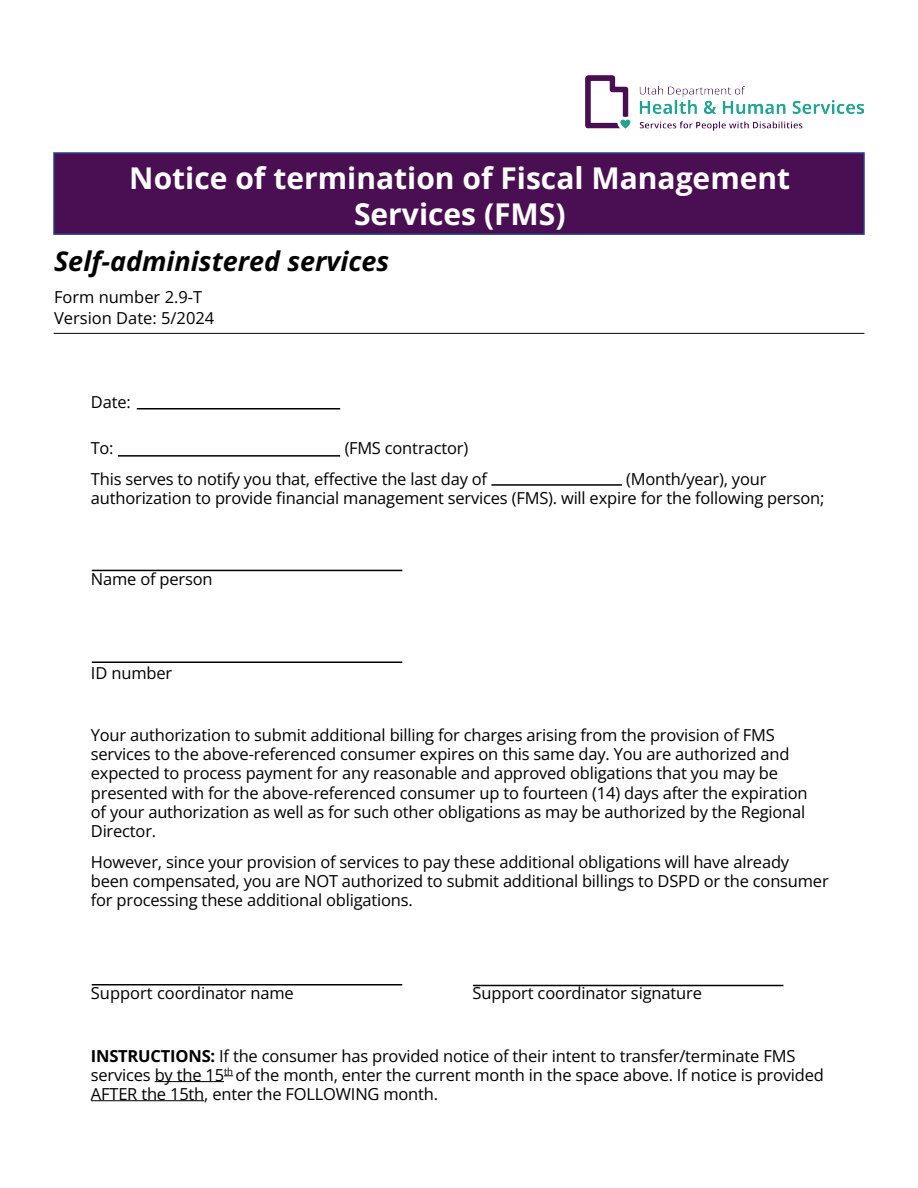
<style>
.page{position:relative;width:918px;height:1188px;background:#fff}
.page>*{position:absolute;margin:0;border:0;box-sizing:border-box;transform-origin:0 0}
.t1{font:30px/36px "Open Sans";color:#fff;text-align:center}
.t2{font:italic 27px "Open Sans";color:#000}
.t3{font:16.5px/19px "Open Sans";letter-spacing:-.01em;color:#000}
.t4{font:9.6px "Open Sans";color:#000}
</style>
<div class="page">
<hr style="left:54px;top:333px;width:810px;height:1px;background:#000">
<hr style="left:118px;top:455px;width:222px;height:2px;background:#000">
<hr style="left:137px;top:408px;width:203px;height:2px;background:#000">
<hr style="left:92px;top:570px;width:310px;height:1px;background:#000">
<hr style="left:92px;top:662px;width:310px;height:1px;background:#000">
<hr style="left:92px;top:984px;width:310px;height:2px;background:#000">
<hr style="left:473px;top:985px;width:310px;height:1px;background:#000">
<hr style="left:491px;top:484px;width:131px;height:2px;background:#000">
<hr style="left:155px;top:1081px;width:69px;height:1px;background:#000">
<hr style="left:91px;top:1100px;width:113px;height:1px;background:#000">
<img style="left:585px;top:75px;width:279px;height:56px">
<div style="left:53px;top:152px;width:812px;height:83px;background:#490f52;border:2px solid #25408f"></div>
<h1 class="t1" style="left:129px;top:159px;width:662px">Notice of termination of Fiscal Management<br>Services (FMS)</h1>
<h2 class="t2" style="left:54px;top:242px;width:337px">Self-administered services</h2>
<p class="t3" style="left:54px;top:285px;width:162px;line-height:21.6px">Form number 2.9-T<br>Version Date: 5/2024</p>
<p class="t3" style="left:91px;top:392px;width:42px">Date:</p>
<p class="t3" style="left:91px;top:438px;width:24px">To:</p>
<p class="t3" style="left:345px;top:438px;width:125px">(FMS contractor)</p>
<p class="t3" style="left:91px;top:469px;width:398px">This serves to notify you that, effective the last day of</p>
<p class="t3" style="left:91px;top:469px;width:735px;text-indent:535px">(Month/year), your authorization to provide financial management services (FMS). will expire for the following person;</p>
<p class="t3" style="left:91px;top:570px;width:123px">Name of person</p>
<p class="t3" style="left:91px;top:663px;width:83px">ID number</p>
<p class="t3" style="left:91px;top:725px;width:718px">Your authorization to submit additional billing for charges arising from the provision of FMS services to the above-referenced consumer expires on this same day. You are authorized and expected to process payment for any reasonable and approved obligations that you may be presented with for the above-referenced consumer up to fourteen (14) days after the expiration of your authorization as well as for such other obligations as may be authorized by the Regional Director.</p>
<p class="t3" style="left:91px;top:852px;width:739px">However, since your provision of services to pay these additional obligations will have already been compensated, you are NOT authorized to submit additional billings to DSPD or the consumer for processing these additional obligations.</p>
<p class="t3" style="left:91px;top:984px;width:204px">Support coordinator name</p>
<p class="t3" style="left:473px;top:984px;width:231px">Support coordinator signature</p>
<p class="t3" style="left:91px;top:1046px;width:706px">INSTRUCTIONS: If the consumer has provided notice of their intent to transfer/terminate FMS services by the 15</p>
<p class="t4" style="left:224px;top:1065px;width:11px">th</p>
<p class="t3" style="left:235px;top:1065px;width:590px">of the month, enter the current month in the space above. If notice is provided</p>
<p class="t3" style="left:91px;top:1084px;width:349px">AFTER the 15th, enter the FOLLOWING month.</p>
</div>
